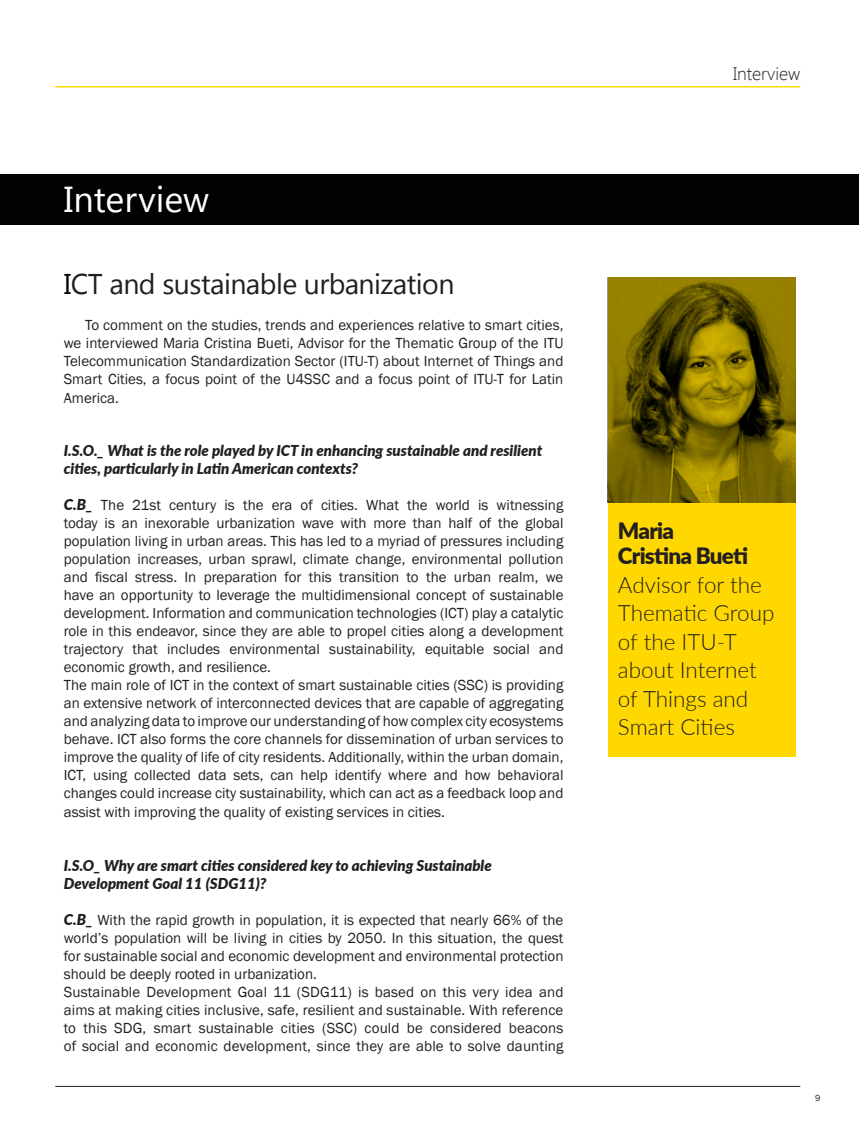
<style>
.page{position:relative;width:859px;height:1132px;background:#fff}
.page>*{position:absolute;margin:0;border:0;box-sizing:border-box;transform-origin:0 0}
.t1{font:36px "Segoe UI";color:#fff}
.Final{font:28.5px "Segoe UI";letter-spacing:-.02em;color:#231f20}
.t2{font:300 22.5px/28.5px "Lato";color:#231f20}
.t3{font:900 22.5px/25.5px "Lato";letter-spacing:-.035em;color:#231f20}
.t4{font:300 18px "Segoe UI";color:#231f20}
.t5{font:15px/18px "Franklin Gothic";color:#231f20;text-align:justify}
.Final-2{font:italic 900 15px/18px "Lato";color:#231f20}
.t6{font:9px "Franklin Gothic";color:#231f20}
.s1{color:#010203}
.s2{font-family:"Lato";font-weight:900;font-style:italic}
</style>
<div class="page">
<hr style="left:55px;top:1085px;width:745px;height:1px;background:#231f20">
<hr style="left:55px;top:86px;width:745px;height:1px;background:#ffd801">
<div style="left:0;top:174px;width:859px;height:50px;background:#010203"></div>
<div style="left:608px;top:277px;width:187px;height:479px;background:#ffd801"></div>
<img style="left:608px;top:277px;width:187px;height:225px">
<p class="t1" style="left:64px;top:174px;width:147px">Interview</p>
<p class="Final" style="left:64px;top:264px;width:392px"><span class="s1">I</span>CT and sustainable urbanization</p>
<p class="t5" style="left:64px;top:316px;width:501px;text-indent:21px">To comment on the studies, trends and experiences relative to smart cities, we interviewed Maria Cristina Bueti, Advisor for the Thematic Group of the ITU Telecommunication Standardization Sector (ITU-T) about Internet of Things and Smart Cities, a focus point of the U4SSC and a focus point of ITU-T for Latin America.</p>
<p class="Final-2" style="left:64px;top:441px;width:480px">I.S.O._ What is the role played by ICT in enhancing sustainable and resilient cities, particularly in Latin American contexts?</p>
<p class="t5" style="left:64px;top:496px;width:501px"><span class="s2">C.B_</span> The 21st century is the era of cities. What the world is witnessing today is an inexorable urbanization wave with more than half of the global population living in urban areas. This has led to a myriad of pressures including population increases, urban sprawl, climate change, environmental pollution and fiscal stress. In preparation for this transition to the urban realm, we have an opportunity to leverage the multidimensional concept of sustainable development. Information and communication technologies (ICT) play a catalytic role in this endeavor, since they are able to propel cities along a development trajectory that includes environmental sustainability, equitable social and economic growth, and resilience.</p>
<p class="t5" style="left:64px;top:676px;width:501px">The main role of ICT in the context of smart sustainable cities (SSC) is providing an extensive network of interconnected devices that are capable of aggregating and analyzing data to improve our understanding of how complex city ecosystems behave. ICT also forms the core channels for dissemination of urban services to improve the quality of life of city residents. Additionally, within the urban domain, ICT, using collected data sets, can help identify where and how behavioral changes could increase city sustainability, which can act as a feedback loop and assist with improving the quality of existing services in cities.</p>
<p class="Final-2" style="left:64px;top:855px;width:429px">I.S.O_ Why are smart cities considered key to achieving Sustainable<br>Development Goal 11 (SDG11)?</p>
<p class="t5" style="left:64px;top:910px;width:501px"><span class="s2">C.B_</span> With the rapid growth in population, it is expected that nearly 66% of the world’s population will be living in cities by 2050. In this situation, the quest for sustainable social and economic development and environmental protection should be deeply rooted in urbanization.</p>
<p class="t5" style="left:64px;top:982px;width:501px">Sustainable Development Goal 11 (SDG11) is based on this very idea and aims at making cities inclusive, safe, resilient and sustainable. With reference to this SDG, smart sustainable cities (SSC) could be considered beacons of social and economic development, since they are able to solve daunting</p>
<p class="t4" style="left:733px;top:61px;width:69px">Interview</p>
<p class="t3" style="left:618px;top:516px;width:132px">Maria<br>Cristina Bueti</p>
<p class="t2" style="left:618px;top:569px;width:158px">Advisor for the<br>Thematic Group of the ITU-T about Internet of Things and<br>Smart Cities</p>
<p class="t6" style="left:815px;top:1091px;width:7px">9</p>
</div>
